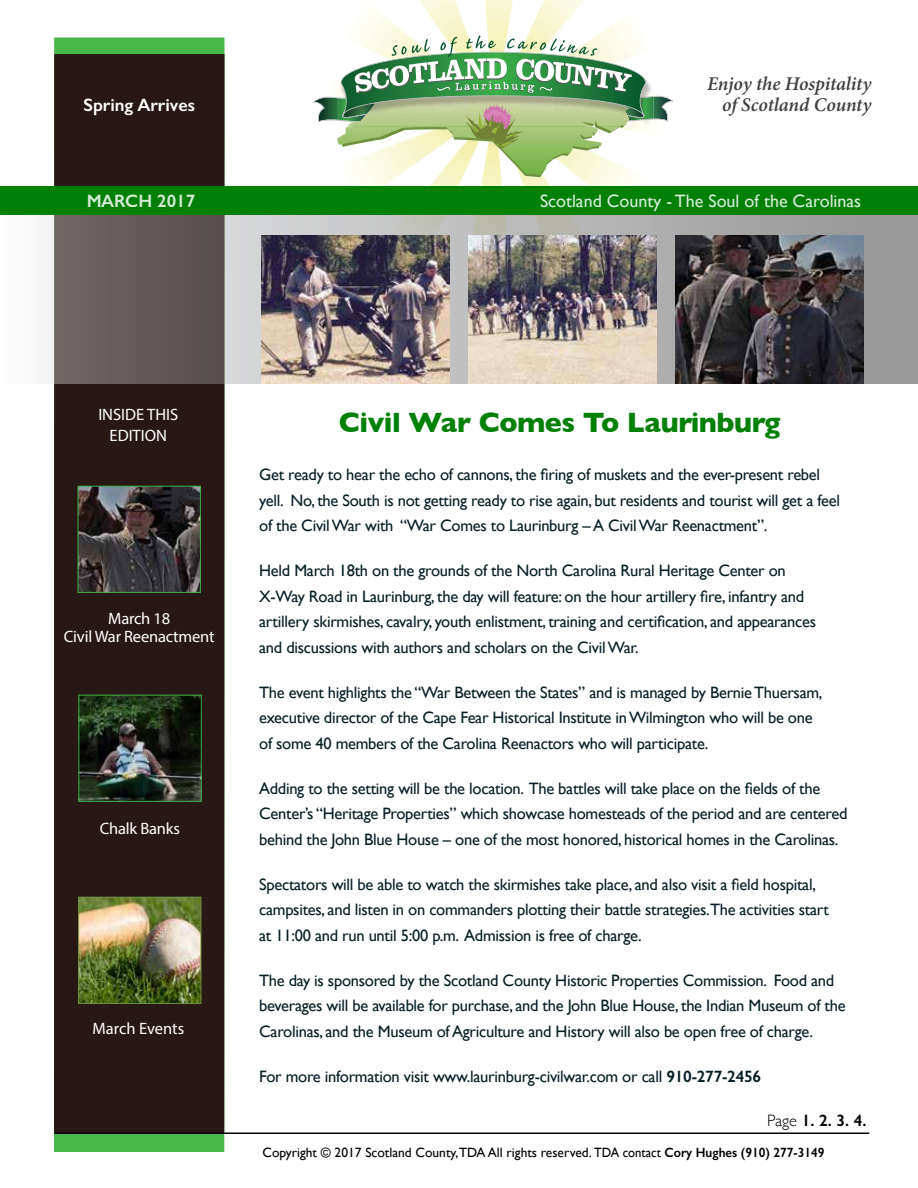
<style>
.page{position:relative;width:918px;height:1188px;background:#fff}
.page>*{position:absolute;margin:0;border:0;box-sizing:border-box;transform-origin:0 0}
.t1{font:700 28.5px "Gill Sans";letter-spacing:-.015em;color:#008006}
.t2{font:italic 600 19.5px/21px "Minion Pro";letter-spacing:-.01em;color:#404040;text-align:right}
.t3{font:18px "Gill Sans";color:#fff}
.t4{font:600 18px "Gill Sans";color:#fff}
.t5{font:16.5px/25.5px "Gill Sans";letter-spacing:-.015em;color:#061e25}
.t6{font:16.5px/21px "Myriad Pro";letter-spacing:-.01em;color:#fff;text-align:center}
.t7{font:600 16.5px "Gill Sans";color:#000}
.t8{font:13.5px "Gill Sans";color:#000}
.s1{font-weight:600}
.s2{font-weight:300}
</style>
<div class="page">
<img style="left:357px;top:0;width:276px;height:186px">
<svg style="left:312px;top:36px;width:362px;height:141px"></svg>
<div style="left:54px;top:38px;width:171px;height:1114px;background:#48b749"></div>
<div style="left:54px;top:54px;width:171px;height:1080px;background:#281815"></div>
<img style="left:80px;top:488px;width:119px;height:103px">
<div style="left:78px;top:486px;width:123px;height:107px;border:1px solid #41ad49"></div>
<img style="left:81px;top:697px;width:118px;height:103px">
<div style="left:79px;top:695px;width:122px;height:107px;border:1px solid #41ad49"></div>
<img style="left:80px;top:899px;width:119px;height:103px">
<div style="left:78px;top:897px;width:123px;height:107px;border:1px solid #70923f"></div>
<svg style="left:0;top:214px;width:918px;height:170px;background:#9a9896"></svg>
<div style="left:0;top:186px;width:918px;height:28px;background:#008006"></div>
<hr style="left:56px;top:1132px;width:813px;height:2px;background:#000">
<img style="left:261px;top:235px;width:189px;height:148px">
<img style="left:468px;top:235px;width:189px;height:148px">
<img style="left:675px;top:235px;width:189px;height:148px">
<p class="t4" style="left:83px;top:94px;width:113px">Spring Arrives</p>
<p class="t4" style="left:86px;top:190px;width:111px">MARCH 2017</p>
<p class="t2" style="left:707px;top:73px;width:166px">Enjoy the Hospitality of Scotland County</p>
<p class="t3" style="left:540px;top:190px;width:323px">Scotland County - The Soul of the Carolinas</p>
<p class="t6" style="left:98px;top:404px;width:81px">INSIDE THIS<br>EDITION</p>
<p class="t6" style="left:64px;top:609px;width:152px;line-height:18px">March 18<br>Civil War Reenactment</p>
<p class="t6" style="left:100px;top:817px;width:82px">Chalk Banks</p>
<p class="t6" style="left:93px;top:1018px;width:93px">March Events</p>
<h1 class="t1" style="left:339px;top:400px;width:443px">Civil War Comes To Laurinburg</h1>
<p class="t5" style="left:259px;top:462px;width:582px">Get ready to hear the echo of cannons, the firing of muskets and the ever-present rebel yell. No, the South is not getting ready to rise again, but residents and tourist will get a feel of the Civil War with “War Comes to Laurinburg – A Civil War Reenactment”.</p>
<p class="t5" style="left:259px;top:558px;width:559px">Held March 18th on the grounds of the North Carolina Rural Heritage Center on X-Way Road in Laurinburg, the day will feature: on the hour artillery fire, infantry and artillery skirmishes, cavalry, youth enlistment, training and certification, and appearances and discussions with authors and scholars on the Civil War.</p>
<p class="t5" style="left:259px;top:679px;width:565px">The event highlights the “War Between the States” and is managed by Bernie Thuersam, executive director of the Cape Fear Historical Institute in Wilmington who will be one of some 40 members of the Carolina Reenactors who will participate.</p>
<p class="t5" style="left:259px;top:775px;width:590px">Adding to the setting will be the location. The battles will take place on the fields of the<br>Center’s “Heritage Properties” which showcase homesteads of the period and are centered behind the John Blue House – one of the most honored, historical homes in the Carolinas.</p>
<p class="t5" style="left:259px;top:871px;width:571px">Spectators will be able to watch the skirmishes take place, and also visit a field hospital, campsites, and listen in on commanders plotting their battle strategies.The activities start at 11:00 and run until 5:00 p.m. Admission is free of charge.</p>
<p class="t5" style="left:259px;top:967px;width:588px">The day is sponsored by the Scotland County Historic Properties Commission. Food and beverages will be available for purchase, and the John Blue House, the Indian Museum of the<br>Carolinas, and the Museum of Agriculture and History will also be open free of charge.</p>
<p class="t5" style="left:259px;top:1063px;width:504px">For more information visit www.laurinburg-civilwar.com or call <span class="s1">910-277-2456</span></p>
<p class="t7" style="left:767px;top:1111px;width:101px"><span class="s2">Page</span> 1. 2. 3. 4.</p>
<p class="t8" style="left:263px;top:1145px;width:563px">Copyright © 2017 Scotland County,TDA All rights reserved. TDA contact <span class="s1">Cory Hughes (910) 277-3149</span></p>
</div>
